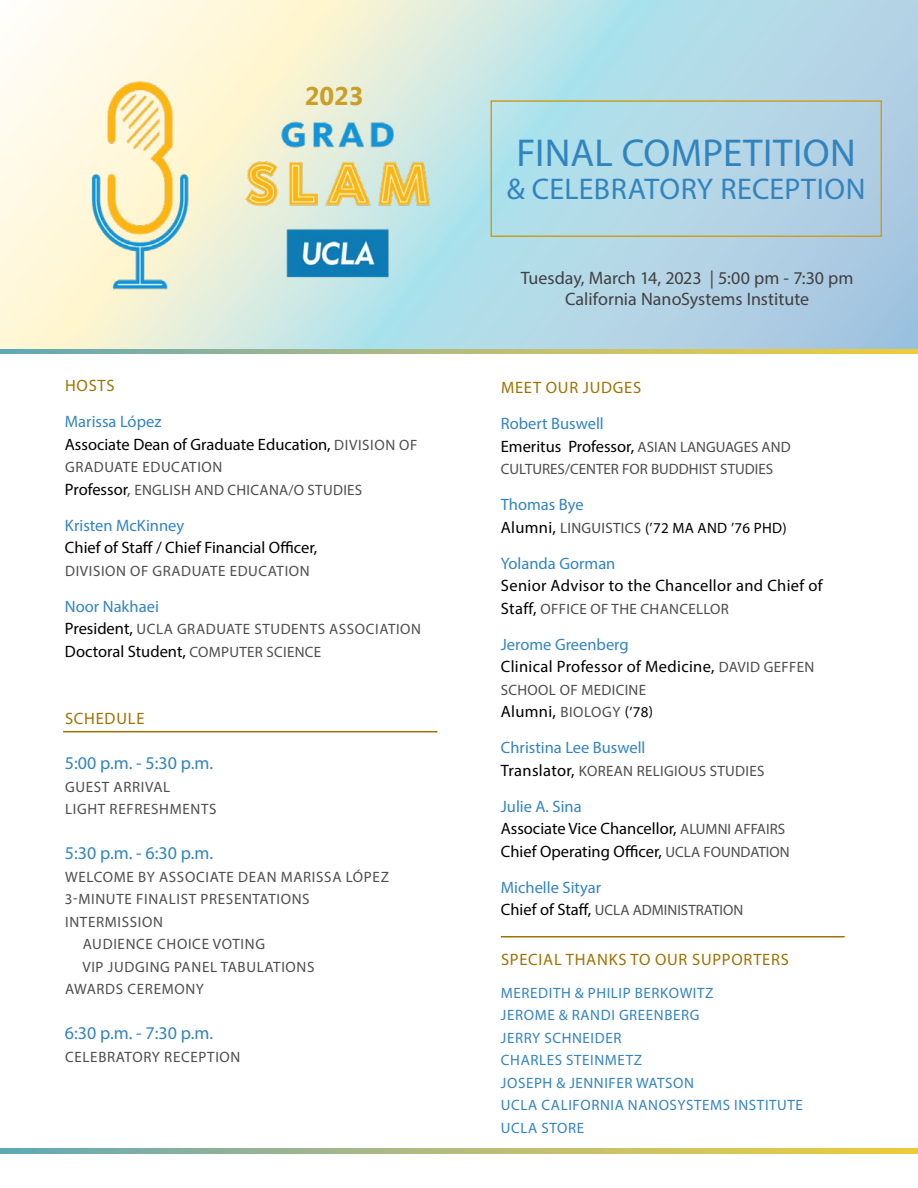
<style>
.page{position:relative;width:918px;height:1188px;background:#fff}
.page>*{position:absolute;margin:0;border:0;box-sizing:border-box;transform-origin:0 0}
.t1{font:39px "Myriad Pro";letter-spacing:.01em;color:#3284bf}
.t2{font:30px "Myriad Pro";letter-spacing:.01em;color:#3284bf}
.t3{font:700 25.5px "Microsoft Tai Le";color:#cb9e27}
.t4{font:18px/21px "Myriad Pro";color:#414042;text-align:center}
.t5{font:18px "Myriad Pro";color:#3284bf}
.t6{font:16.5px/22.5px "Myriad Pro";color:#000}
.t7{font:16.5px/36px "Myriad Pro";color:#3284bf}
.t8{font:16.5px/22.5px "Myriad Pro";letter-spacing:.02em;color:#000}
.t9{font:16.5px "Myriad Pro";letter-spacing:.045em;color:#9f7200}
.t10{font:15px/22.5px "Myriad Pro";letter-spacing:.04em;color:#4d4d4f}
.t11{font:15px/22.5px "Myriad Pro";letter-spacing:.04em;color:#3284bf}
.t12{font:15px/22.5px "Myriad Pro";letter-spacing:.02em;color:#4d4d4f}
.t13{font:15px "Myriad Pro";color:#4d4d4f}
.t14{font:15px "Myriad Pro";letter-spacing:.02em;color:#000}
.s1{color:#3284bf}
.s2{font-size:15px;color:#4d4d4f}
.s3{font-size:16.5px;color:#000}
.s4{font-size:16.5px}
.s5{color:#48484a}
.s6{color:#000}
.s7{font-size:15px;color:#000}
</style>
<div class="page">
<svg style="left:0;top:0;width:918px;height:349px;background:#c5e0e4"></svg>
<svg style="left:0;top:1149px;width:918px;height:4px;background:#afbb7a"></svg>
<hr style="left:63px;top:731px;width:374px;height:1px;background:#9f7200">
<hr style="left:501px;top:936px;width:344px;height:2px;background:#9f7200">
<div style="left:490px;top:100px;width:392px;height:137px;border:2px solid #cb9e27"></div>
<svg style="left:0;top:349px;width:918px;height:5px;background:#b0bb79"></svg>
<img style="left:46px;top:72px;width:191px;height:227px">
<img style="left:241px;top:108px;width:198px;height:186px">
<h3 class="t3" style="left:305px;top:82px;width:60px">2023</h3>
<p class="t9" style="left:65px;top:375px;width:51px">HOSTS</p>
<p class="t6" style="left:65px;top:410px;width:354px"><span class="s1">Marissa López<br></span>Associate Dean of Graduate Education, <span class="s2">DIVISION OF</span></p>
<p class="t12" style="left:65px;top:456px;width:299px">GRADUATE EDUCATION<br><span class="s3">Professor</span><span class="s4">,</span> ENGLISH AND CHICANA/O STUDIES</p>
<p class="t7" style="left:65px;top:507px;width:121px">Kristen McKinney</p>
<p class="t6" style="left:65px;top:536px;width:254px">Chief of Staff / Chief Financial Officer,</p>
<p class="t10" style="left:65px;top:559px;width:246px">DIVISION OF GRADUATE EDUCATION</p>
<p class="t7" style="left:65px;top:588px;width:95px">Noor Nakhaei</p>
<p class="t10" style="left:65px;top:618px;width:358px"><span class="s3">President,</span> UCLA GRADUATE STUDENTS ASSOCIATION</p>
<p class="t6" style="left:65px;top:639px;width:258px">Doctoral Student, <span class="s2">COMPUTER SCIENCE</span></p>
<p class="t9" style="left:65px;top:708px;width:81px">SCHEDULE</p>
<p class="t5" style="left:65px;top:752px;width:150px">5:00 p.m. - 5:30 p.m.</p>
<p class="t10" style="left:65px;top:775px;width:153px">GUEST ARRIVAL<br>LIGHT REFRESHMENTS</p>
<p class="t5" style="left:65px;top:842px;width:150px">5:30 p.m. - 6:30 p.m.</p>
<p class="t10" style="left:65px;top:865px;width:325px">WELCOME BY ASSOCIATE DEAN MARISSA LÓPEZ</p>
<p class="t10" style="left:65px;top:888px;width:246px">3-MINUTE FINALIST PRESENTATIONS</p>
<p class="t10" style="left:65px;top:910px;width:100px">INTERMISSION</p>
<p class="t10" style="left:83px;top:933px;width:184px">AUDIENCE CHOICE VOTING</p>
<p class="t10" style="left:82px;top:955px;width:234px">VIP JUDGING PANEL TABULATIONS</p>
<p class="t10" style="left:65px;top:978px;width:140px">AWARDS CEREMONY</p>
<p class="t5" style="left:65px;top:1022px;width:150px">6:30 p.m. - 7:30 p.m.</p>
<p class="t10" style="left:65px;top:1045px;width:177px">CELEBRATORY RECEPTION</p>
<h1 class="t1" style="left:517px;top:129px;width:341px">FINAL COMPETITION</h1>
<h2 class="t2" style="left:507px;top:171px;width:360px">&amp; CELEBRATORY RECEPTION</h2>
<p class="t4" style="left:521px;top:267px;width:334px">Tuesday, March 14, 2023 | 5:00 pm - 7:30 pm<br>California NanoSystems Institute</p>
<p class="t9" style="left:501px;top:378px;width:142px">MEET OUR JUDGES</p>
<p class="t6" style="left:501px;top:412px;width:291px"><span class="s1">Robert Buswell<br></span>Emeritus Professor, <span class="s2">ASIAN LANGUAGES AND</span></p>
<p class="t13" style="left:501px;top:460px;width:274px">CULTURES/CENTER FOR BUDDHIST STUDIES</p>
<p class="t7" style="left:501px;top:487px;width:84px">Thomas Bye</p>
<p class="t14" style="left:501px;top:519px;width:287px"><span class="s4">Alumni,</span> <span class="s5">LINGUISTICS</span> (’72 MA AND ’76 PHD)</p>
<p class="t7" style="left:501px;top:545px;width:116px">Yolanda Gorman</p>
<p class="t8" style="left:501px;top:574px;width:323px">Senior Advisor to the Chancellor and Chief of</p>
<p class="t12" style="left:501px;top:597px;width:230px"><span class="s3">Staff,</span> OFFICE OF THE CHANCELLOR</p>
<p class="t8" style="left:501px;top:633px;width:315px"><span class="s1">Jerome Greenberg<br></span>Clinical Professor of Medicine, <span class="s2">DAVID GEFFEN</span></p>
<p class="t12" style="left:501px;top:678px;width:147px">SCHOOL OF MEDICINE</p>
<p class="t7" style="left:501px;top:694px;width:154px"><span class="s6">Alumni,</span> <span class="s2">BIOLOGY</span> <span class="s7">(’78)<br></span>Christina Lee Buswell</p>
<p class="t12" style="left:501px;top:759px;width:265px"><span class="s3">Translator,</span> KOREAN RELIGIOUS STUDIES</p>
<p class="t6" style="left:501px;top:795px;width:290px"><span class="s1">Julie A. Sina<br></span>Associate Vice Chancellor, <span class="s2">ALUMNI AFFAIRS<br></span>Chief Operating Officer, <span class="s2">UCLA FOUNDATION</span></p>
<p class="t7" style="left:501px;top:869px;width:102px">Michelle Sityar</p>
<p class="t13" style="left:501px;top:901px;width:244px"><span class="s3">Chief of Staff,</span> UCLA ADMINISTRATION</p>
<p class="t9" style="left:501px;top:949px;width:289px">SPECIAL THANKS TO OUR SUPPORTERS</p>
<p class="t11" style="left:501px;top:981px;width:303px">MEREDITH &amp; PHILIP BERKOWITZ<br>JEROME &amp; RANDI GREENBERG<br>JERRY SCHNEIDER<br>CHARLES STEINMETZ<br>JOSEPH &amp; JENNIFER WATSON<br>UCLA CALIFORNIA NANOSYSTEMS INSTITUTE<br>UCLA STORE</p>
</div>
